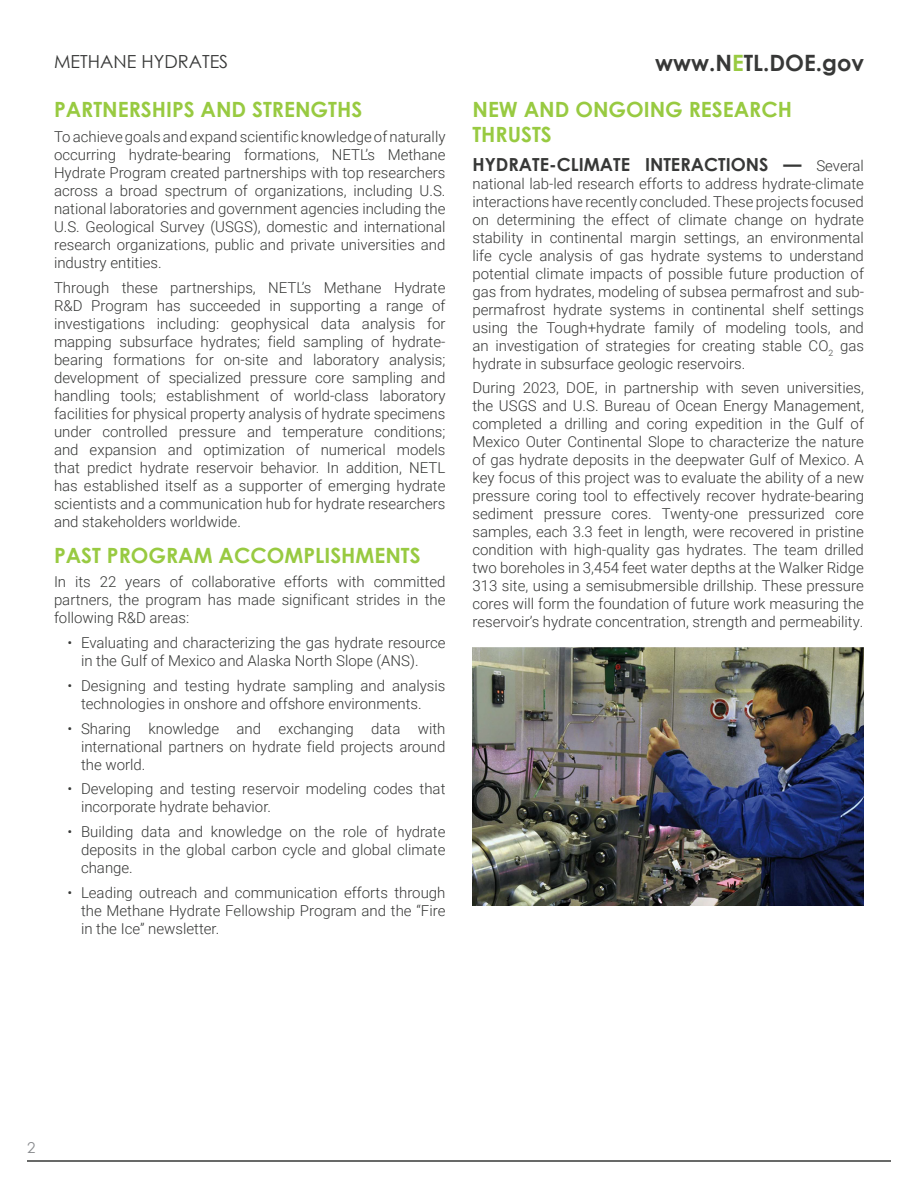
<style>
.page{position:relative;width:918px;height:1188px;background:#fff}
.page>*{position:absolute;margin:0;border:0;box-sizing:border-box;transform-origin:0 0}
.t1{font:700 22.5px "Century Gothic";color:#373837}
.Subheader{font:700 21px/25.2px "Century Gothic";color:#98ca41}
.Body_Text{font:700 18px "Century Gothic";color:#373837}
.t2{font:18px "Century Gothic";color:#373837}
.Body_Text-2{font:300 15px/18px "Roboto";color:#373837;text-align:justify}
.t3{font:15px "Century Gothic";color:#8a8c8f}
.s1{color:#98ca41}
.s2{font-family:"Roboto";font-weight:300;font-size:15px}
</style>
<div class="page">
<hr style="left:27px;top:1160px;width:864px;height:2px;background:#373837">
<img style="left:472px;top:648px;width:392px;height:258px">
<p class="t2" style="left:54px;top:48px;width:176px">METHANE HYDRATES</p>
<h1 class="t1" style="left:655px;top:46px;width:210px">www.N<span class="s1">E</span>TL.DOE.gov</h1>
<p class="Subheader" style="left:54px;top:96px;width:310px">PARTNERSHIPS AND STRENGTHS</p>
<p class="Body_Text-2" style="left:54px;top:127px;width:393px">To achieve goals and expand scientific knowledge of naturally occurring hydrate-bearing formations, NETL’s Methane Hydrate Program created partnerships with top researchers across a broad spectrum of organizations, including U.S. national laboratories and government agencies including the U.S. Geological Survey (USGS), domestic and international research organizations, public and private universities and industry entities.</p>
<p class="Body_Text-2" style="left:54px;top:278px;width:393px">Through these partnerships, NETL’s Methane Hydrate R&amp;D Program has succeeded in supporting a range of investigations including: geophysical data analysis for mapping subsurface hydrates; field sampling of hydrate&shy;bearing formations for on-site and laboratory analysis; development of specialized pressure core sampling and handling tools; establishment of world-class laboratory facilities for physical property analysis of hydrate specimens under controlled pressure and temperature conditions; and expansion and optimization of numerical models that predict hydrate reservoir behavior. In addition, NETL has established itself as a supporter of emerging hydrate scientists and a communication hub for hydrate researchers and stakeholders worldwide.</p>
<p class="Subheader" style="left:54px;top:541px;width:368px">PAST PROGRAM ACCOMPLISHMENTS</p>
<p class="Body_Text-2" style="left:54px;top:572px;width:393px">In its 22 years of collaborative efforts with committed partners, the program has made significant strides in the following R&amp;D areas:</p>
<p class="Body_Text-2" style="left:81px;top:633px;width:366px;text-indent:-14px">• Evaluating and characterizing the gas hydrate resource in the Gulf of Mexico and Alaska North Slope (ANS).</p>
<p class="Body_Text-2" style="left:81px;top:676px;width:366px;text-indent:-14px">• Designing and testing hydrate sampling and analysis technologies in onshore and offshore environments.</p>
<p class="Body_Text-2" style="left:81px;top:719px;width:366px;text-indent:-14px">• Sharing knowledge and exchanging data with international partners on hydrate field projects around the world.</p>
<p class="Body_Text-2" style="left:81px;top:779px;width:366px;text-indent:-14px">• Developing and testing reservoir modeling codes that incorporate hydrate behavior.</p>
<p class="Body_Text-2" style="left:81px;top:822px;width:366px;text-indent:-14px">• Building data and knowledge on the role of hydrate deposits in the global carbon cycle and global climate change.</p>
<p class="Body_Text-2" style="left:81px;top:883px;width:366px;text-indent:-14px">• Leading outreach and communication efforts through the Methane Hydrate Fellowship Program and the “Fire in the Ice” newsletter.</p>
<p class="Subheader" style="left:472px;top:96px;width:321px">NEW AND ONGOING RESEARCH<br>THRUSTS</p>
<p class="Body_Text" style="left:472px;top:150px;width:393px">HYDRATE-CLIMATE INTERACTIONS — <span class="s2">Several</span></p>
<p class="Body_Text-2" style="left:472px;top:174px;width:393px">national lab-led research efforts to address hydrate-climate interactions have recently concluded. These projects focused on determining the effect of climate change on hydrate stability in continental margin settings, an environmental life cycle analysis of gas hydrate systems to understand potential climate impacts of possible future production of gas from hydrates, modeling of subsea permafrost and sub&shy;permafrost hydrate systems in continental shelf settings using the Tough+hydrate family of modeling tools, and an investigation of strategies for creating stable CO<sub>2</sub> gas hydrate in subsurface geologic reservoirs.</p>
<p class="Body_Text-2" style="left:472px;top:378px;width:393px">During 2023, DOE, in partnership with seven universities, the USGS and U.S. Bureau of Ocean Energy Management, completed a drilling and coring expedition in the Gulf of Mexico Outer Continental Slope to characterize the nature of gas hydrate deposits in the deepwater Gulf of Mexico. A key focus of this project was to evaluate the ability of a new pressure coring tool to effectively recover hydrate-bearing sediment pressure cores. Twenty-one pressurized core samples, each 3.3 feet in length, were recovered in pristine condition with high-quality gas hydrates. The team drilled two boreholes in 3,454 feet water depths at the Walker Ridge 313 site, using a semisubmersible drillship. These pressure cores will form the foundation of future work measuring the reservoir’s hydrate concentration, strength and permeability.</p>
<p class="t3" style="left:27px;top:1137px;width:10px">2</p>
</div>
